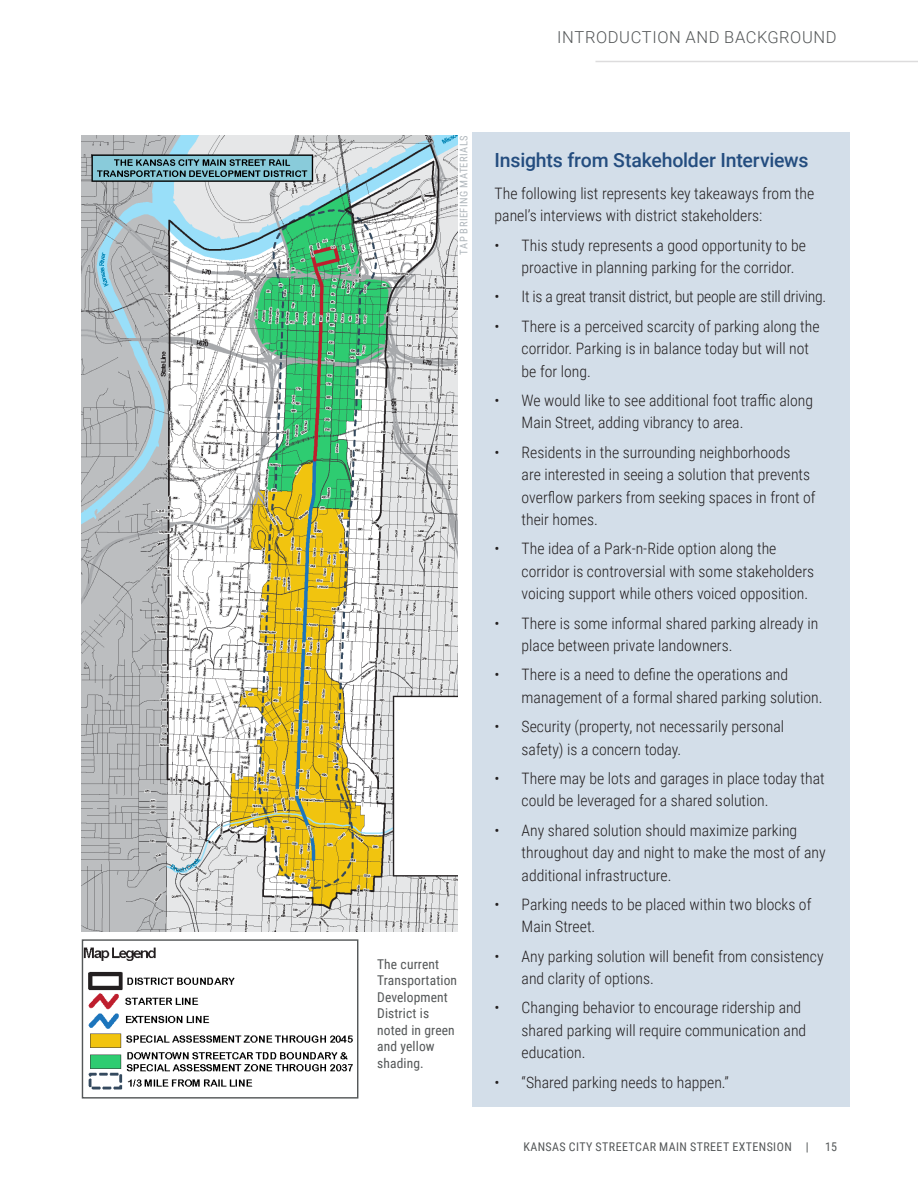
<style>
.page{position:relative;width:918px;height:1188px;background:#fff}
.page>*{position:absolute;margin:0;border:0;box-sizing:border-box;transform-origin:0 0}
.H2_1{font:500 19.5px "Roboto";letter-spacing:-.01em;color:#244d7f}
.Section_Heading{font:300 16.5px "Roboto";letter-spacing:.035em;color:#545758}
.Body{font:300 15.75px/22.5px "Roboto Condensed";color:#231f20}
.Body-2{font:300 15.75px "Roboto Condensed";letter-spacing:-.02em;color:#231f20}
.t1{font:13.5px/16.5px "Roboto Condensed";letter-spacing:.01em;color:#545758}
.t2{font:12px "Roboto Condensed";letter-spacing:.035em;color:#545758}
.t3{font:10.5px "Roboto Condensed";letter-spacing:.045em;color:#b0b7bc}
</style>
<div class="page">
<hr style="left:596px;top:61px;width:322px;height:1px;background:#dddcdd">
<img style="left:84px;top:947px;width:269px;height:143px">
<div style="left:82px;top:939px;width:276px;height:160px;border:1px solid #545758"></div>
<div style="left:472px;top:132px;width:378px;height:974px;background:#d3dee9"></div>
<img style="left:81px;top:135px;width:376px;height:796px">
<div style="left:396px;top:699px;width:62px;height:173px;background:#fff"></div>
<p class="Section_Heading" style="left:557px;top:26px;width:281px">INTRODUCTION AND BACKGROUND</p>
<p class="t3" style="left:457px;top:255px;width:121px;rotate:-90deg">TAP BRIEFING MATERIALS</p>
<p class="t1" style="left:377px;top:955px;width:81px">The current<br>Transportation<br>Development<br>District is noted in green and yellow shading.</p>
<p class="H2_1" style="left:495px;top:147px;width:315px">Insights from Stakeholder Interviews</p>
<p class="Body" style="left:495px;top:181px;width:321px">The following list represents key takeaways from the panel’s interviews with district stakeholders:</p>
<p class="Body" style="left:522px;top:233px;width:286px;text-indent:-27px">• This study represents a good opportunity to be proactive in planning parking for the corridor.</p>
<p class="Body-2" style="left:495px;top:286px;width:333px">• It is a great transit district, but people are still driving.</p>
<p class="Body" style="left:522px;top:314px;width:300px;text-indent:-27px">• There is a perceived scarcity of parking along the corridor. Parking is in balance today but will not be for long.</p>
<p class="Body" style="left:522px;top:388px;width:293px;text-indent:-27px">• We would like to see additional foot traffic along<br>Main Street, adding vibrancy to area.</p>
<p class="Body" style="left:522px;top:440px;width:295px;text-indent:-27px">• Residents in the surrounding neighborhoods<br>are interested in seeing a solution that prevents overflow parkers from seeking spaces in front of their homes.</p>
<p class="Body" style="left:522px;top:537px;width:294px;text-indent:-27px">• The idea of a Park-n-Ride option along the corridor is controversial with some stakeholders voicing support while others voiced opposition.</p>
<p class="Body" style="left:522px;top:611px;width:298px;text-indent:-27px">• There is some informal shared parking already in place between private landowners.</p>
<p class="Body" style="left:522px;top:663px;width:303px;text-indent:-27px">• There is a need to define the operations and management of a formal shared parking solution.</p>
<p class="Body" style="left:522px;top:715px;width:264px;text-indent:-27px">• Security (property, not necessarily personal safety) is a concern today.</p>
<p class="Body" style="left:522px;top:766px;width:305px;text-indent:-27px">• There may be lots and garages in place today that could be leveraged for a shared solution.</p>
<p class="Body" style="left:522px;top:818px;width:306px;text-indent:-27px">• Any shared solution should maximize parking throughout day and night to make the most of any additional infrastructure.</p>
<p class="Body" style="left:522px;top:892px;width:291px;text-indent:-27px">• Parking needs to be placed within two blocks of<br>Main Street.</p>
<p class="Body" style="left:522px;top:944px;width:303px;text-indent:-27px">• Any parking solution will benefit from consistency and clarity of options.</p>
<p class="Body" style="left:522px;top:996px;width:286px;text-indent:-27px">• Changing behavior to encourage ridership and shared parking will require communication and education.</p>
<p class="Body" style="left:495px;top:1070px;width:236px">• “Shared parking needs to happen.”</p>
<p class="t2" style="left:523px;top:1139px;width:287px">KANSAS CITY STREETCAR MAIN STREET EXTENSION |</p>
<p class="t2" style="left:825px;top:1139px;width:13px">15</p>
</div>
